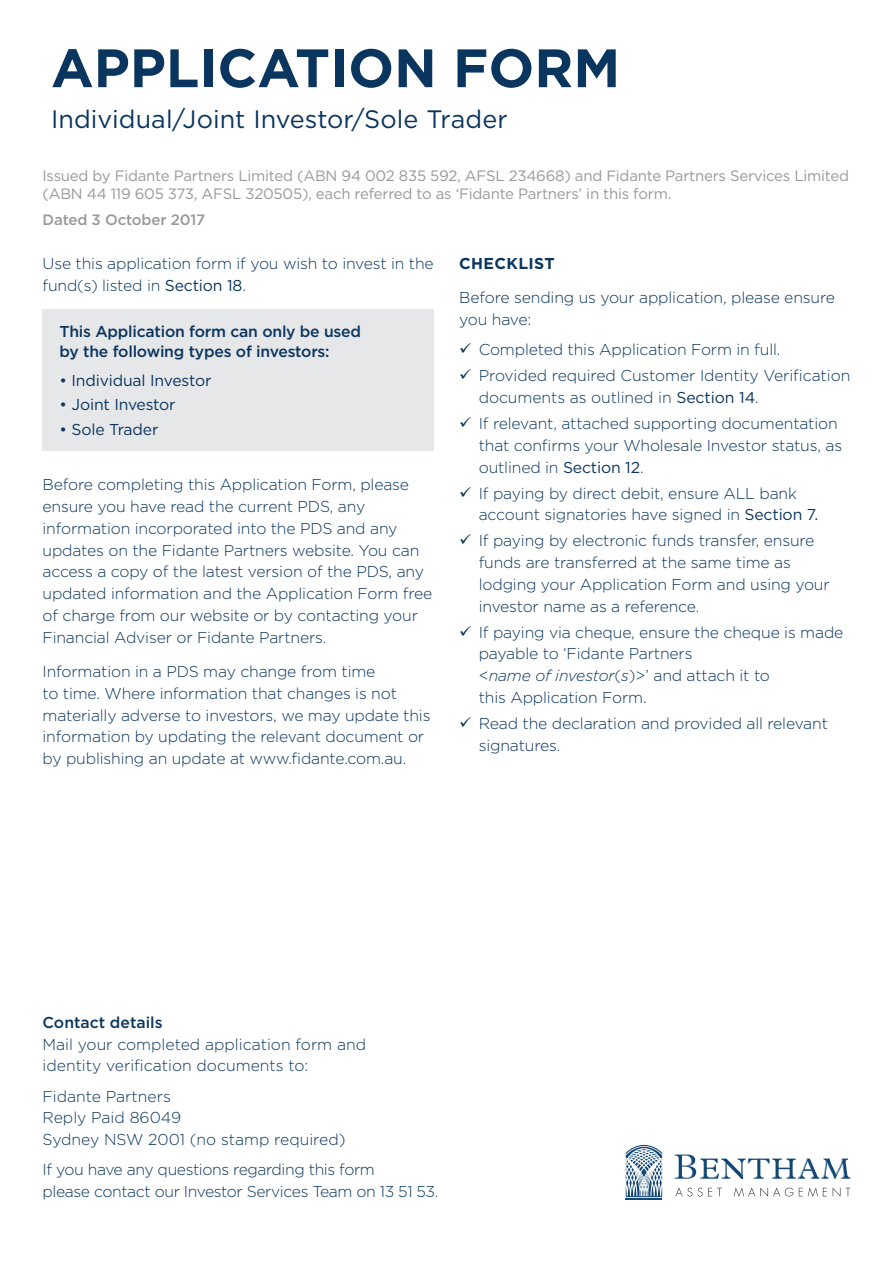
<style>
.page{position:relative;width:893px;height:1263px;background:#fff}
.page>*{position:absolute;margin:0;border:0;box-sizing:border-box;transform-origin:0 0}
.Heading{font:700 54px "Gotham";color:#0a355e}
.Heading-2{font:25.2px "Gotham";letter-spacing:.005em;color:#0a355e}
.t1{font:300 15.75px/21.8px "Gotham";letter-spacing:-.01em;color:#0a355e}
.t2{font:500 15.75px/20.2px "Gotham";letter-spacing:-.015em;color:#0a355e}
.t3{font:15.75px "Gotham";letter-spacing:-.01em;color:#0a355e}
.t4{font:700 15.75px "Gotham";letter-spacing:.025em;color:#0a355e}
.t5{font:15px/18.9px "Gotham";letter-spacing:-.015em;color:#99989b}
.t6{font:500 15px "Gotham";letter-spacing:-.01em;color:#99989b}
.s1{font-weight:400}
.s2{font-style:italic}
</style>
<div class="page">
<div style="left:43px;top:309px;width:391px;height:141px;background:#e6e7e9"></div>
<svg style="left:675px;top:1154px;width:175px;height:25px"></svg>
<svg style="left:675px;top:1187px;width:47px;height:9px"></svg>
<svg style="left:734px;top:1187px;width:59px;height:10px"></svg>
<svg style="left:799px;top:1187px;width:28px;height:10px"></svg>
<svg style="left:833px;top:1188px;width:17px;height:9px"></svg>
<hr style="left:626px;top:1198px;width:36px;height:1px;background:#114676">
<svg style="left:626px;top:1145px;width:36px;height:52px"></svg>
<p class="Heading" style="left:51px;top:37px;width:571px">APPLICATION FORM</p>
<p class="Heading-2" style="left:51px;top:105px;width:458px">Individual/Joint Investor/Sole Trader</p>
<p class="t5" style="left:43px;top:165px;width:808px">Issued by Fidante Partners Limited (ABN 94 002 835 592, AFSL 234668) and Fidante Partners Services Limited (ABN 44 119 605 373, AFSL 320505), each referred to as ‘Fidante Partners’ in this form.</p>
<p class="t6" style="left:43px;top:211px;width:164px">Dated 3 October 2017</p>
<p class="t1" style="left:43px;top:252px;width:393px">Use this application form if you wish to invest in the fund(s) listed in <span class="s1">Section 18</span>.</p>
<p class="t2" style="left:60px;top:320px;width:303px">This Application form can only be used by the following types of investors:</p>
<p class="t3" style="left:60px;top:371px;width:153px">• Individual Investor</p>
<p class="t3" style="left:60px;top:396px;width:118px">• Joint Investor</p>
<p class="t3" style="left:60px;top:420px;width:100px">• Sole Trader</p>
<p class="t4" style="left:459px;top:254px;width:97px">CHECKLIST</p>
<p class="t1" style="left:459px;top:287px;width:377px">Before sending us your application, please ensure you have:</p>
<p class="t1" style="left:459px;top:339px;width:323px">✓ Completed this Application Form in full.</p>
<p class="t1" style="left:479px;top:365px;width:373px;text-indent:-20px">✓ Provided required Customer Identity Verification documents as outlined in <span class="s1">Section 14</span>.</p>
<p class="t1" style="left:479px;top:412px;width:365px;text-indent:-20px">✓ If relevant, attached supporting documentation that confirms your Wholesale Investor status, as outlined in <span class="s1">Section 12</span>.</p>
<p class="t1" style="left:479px;top:482px;width:341px;text-indent:-20px">✓ If paying by direct debit, ensure ALL bank account signatories have signed in <span class="s1">Section 7.</span></p>
<p class="t1" style="left:479px;top:530px;width:352px;text-indent:-20px">✓ If paying by electronic funds transfer, ensure funds are transferred at the same time as lodging your Application Form and using your investor name as a reference.</p>
<p class="t1" style="left:479px;top:621px;width:366px;text-indent:-20px">✓ If paying via cheque, ensure the cheque is made payable to ‘Fidante Partners<br>&lt;<span class="s2">name of investor</span>(<span class="s2">s</span>)&gt;’ and attach it to<br>this Application Form.</p>
<p class="t1" style="left:479px;top:712px;width:351px;text-indent:-20px">✓ Read the declaration and provided all relevant signatures.</p>
<p class="t1" style="left:43px;top:474px;width:391px">Before completing this Application Form, please ensure you have read the current PDS, any information incorporated into the PDS and any updates on the Fidante Partners website. You can access a copy of the latest version of the PDS, any updated information and the Application Form free of charge from our website or by contacting your Financial Adviser or Fidante Partners.</p>
<p class="t1" style="left:43px;top:660px;width:389px">Information in a PDS may change from time<br>to time. Where information that changes is not materially adverse to investors, we may update this information by updating the relevant document or by publishing an update at www.fidante.com.au.</p>
<p class="t2" style="left:43px;top:1012px;width:122px">Contact details</p>
<p class="t1" style="left:43px;top:1033px;width:325px">Mail your completed application form and</p>
<p class="t1" style="left:43px;top:1055px;width:267px">identity verification documents to:</p>
<p class="t1" style="left:43px;top:1085px;width:130px">Fidante Partners</p>
<p class="t1" style="left:43px;top:1107px;width:140px">Reply Paid 86049</p>
<p class="t1" style="left:43px;top:1128px;width:305px">Sydney NSW 2001 (no stamp required)</p>
<p class="t1" style="left:43px;top:1159px;width:397px">If you have any questions regarding this form<br>please contact our Investor Services Team on 13 51 53.</p>
</div>
